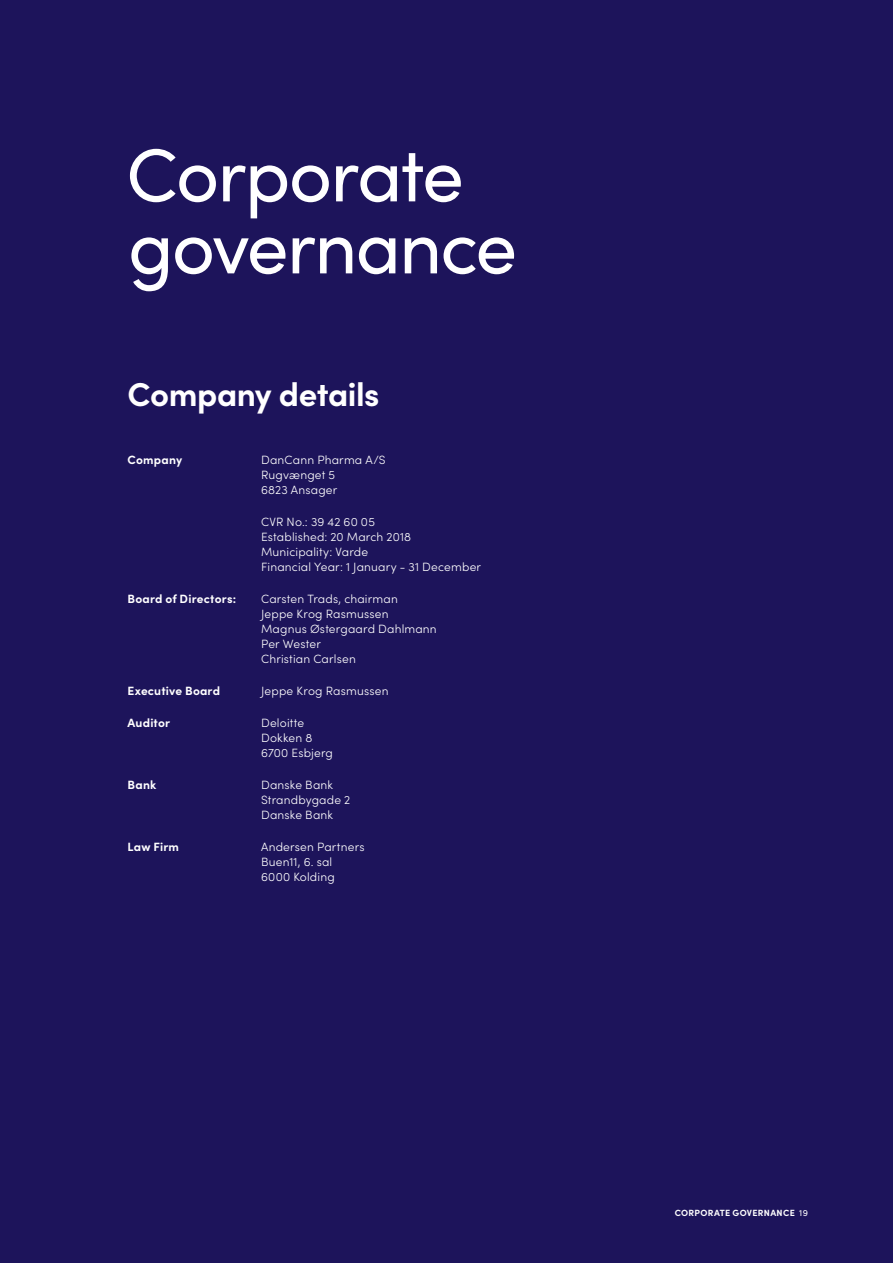
<style>
.page{position:relative;width:893px;height:1263px;background:#1d145b}
.page>*{position:absolute;margin:0;border:0;box-sizing:border-box;transform-origin:0 0}
.t1{font:75px/72px "Sofia Pro";letter-spacing:-.025em;color:#fff}
.t2{font:700 33px "Sofia Pro";letter-spacing:-.015em;color:#fff}
.t3{font:300 12px/15px "Sofia Pro";letter-spacing:.015em;color:#fff}
.t4{font:700 12px "Sofia Pro";letter-spacing:.015em;color:#fff}
.t5{font:700 9px "Sofia Pro";letter-spacing:.035em;color:#fff}
.s1{font-weight:400}
</style>
<div class="page">
<h1 class="t1" style="left:126px;top:135px;width:392px">Corporate governance</h1>
<h2 class="t2" style="left:128px;top:369px;width:253px">Company details</h2>
<p class="t4" style="left:128px;top:450px;width:56px">Company</p>
<p class="t3" style="left:261px;top:451px;width:126px">DanCann Pharma A/S<br>Rugvænget 5<br>6823 Ansager</p>
<p class="t3" style="left:261px;top:513px;width:222px">CVR No.: 39 42 60 05<br>Established: 20 March 2018<br>Municipality: Varde<br>Financial Year: 1 January - 31 December</p>
<p class="t4" style="left:128px;top:589px;width:110px">Board of Directors:</p>
<p class="t3" style="left:261px;top:591px;width:177px">Carsten Trads, chairman<br>Jeppe Krog Rasmussen<br>Magnus Østergaard Dahlmann<br>Per Wester<br>Christian Carlsen</p>
<p class="t4" style="left:128px;top:681px;width:94px">Executive Board</p>
<p class="t3" style="left:261px;top:683px;width:129px">Jeppe Krog Rasmussen</p>
<p class="t4" style="left:128px;top:713px;width:44px">Auditor</p>
<p class="t3" style="left:261px;top:715px;width:73px">Deloitte<br>Dokken 8<br>6700 Esbjerg</p>
<p class="t4" style="left:128px;top:775px;width:30px">Bank</p>
<p class="t3" style="left:261px;top:777px;width:91px">Danske Bank<br>Strandbygade 2<br>Danske Bank</p>
<p class="t4" style="left:128px;top:837px;width:53px">Law Firm</p>
<p class="t3" style="left:261px;top:839px;width:105px">Andersen Partners<br>Buen11, 6. sal<br>6000 Kolding</p>
<p class="t5" style="left:675px;top:1206px;width:135px">CORPORATE GOVERNANCE <span class="s1">19</span></p>
</div>
